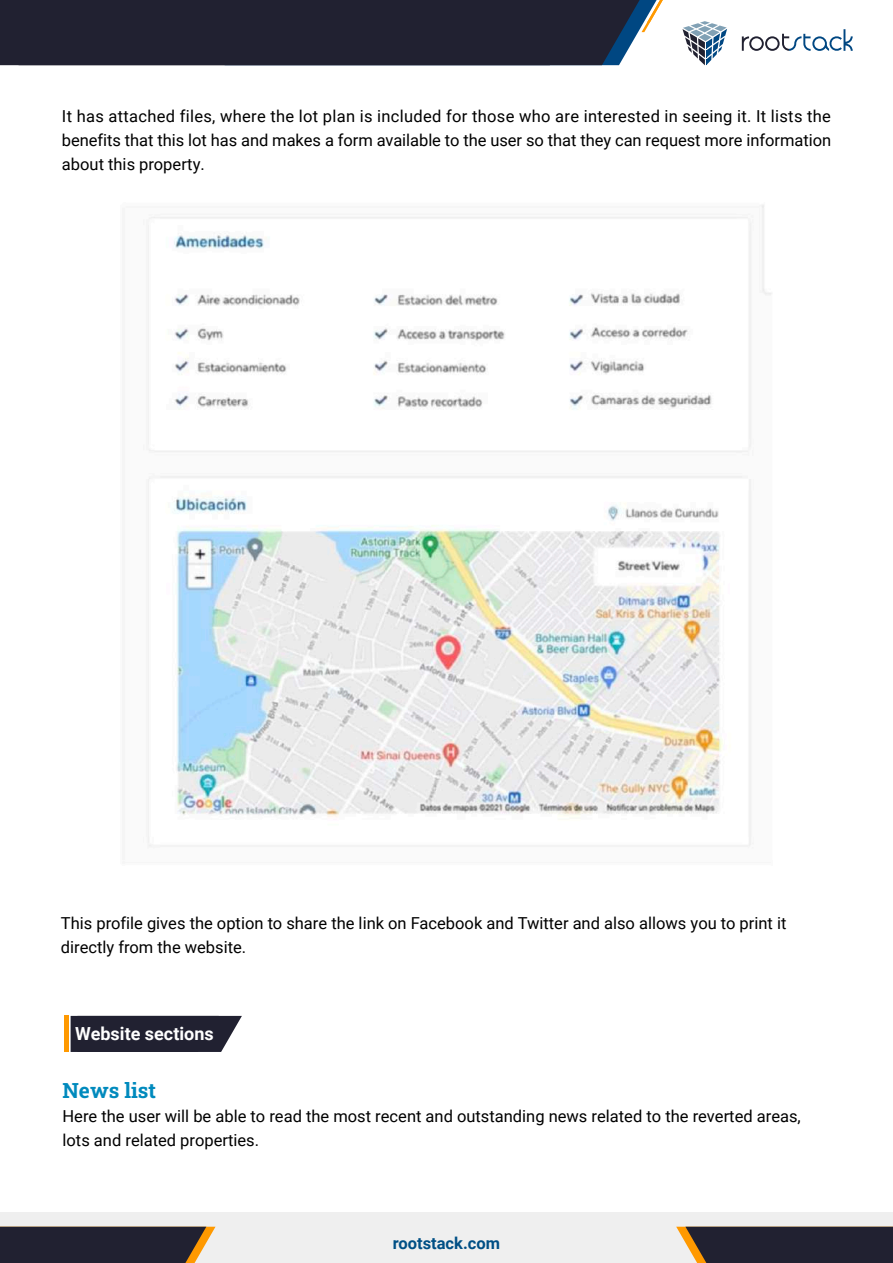
<style>
.page{position:relative;width:893px;height:1263px;background:#fff}
.page>*{position:absolute;margin:0;border:0;box-sizing:border-box;transform-origin:0 0}
.t1{font:21px "Roboto Slab";color:#008abd}
.t2{font:700 18px "Roboto";color:#fff}
.t3{font:16.5px/24px "Roboto";color:#000}
.t4{font:700 16.5px "Roboto";color:#004f85}
</style>
<div class="page">
<div style="left:0;top:1212px;width:893px;height:51px;background:#efefef"></div>
<svg style="left:0;top:1226px;width:216px;height:37px"></svg>
<svg style="left:676px;top:1226px;width:217px;height:37px"></svg>
<svg style="left:682px;top:21px;width:45px;height:44px"></svg>
<svg style="left:742px;top:29px;width:111px;height:22px"></svg>
<div style="left:0;top:0;width:663px;height:65px;background:#212131"></div>
<img style="left:148px;top:205px;width:624px;height:642px">
<div style="left:71px;top:1016px;width:171px;height:36px;background:#212131"></div>
<div style="left:64px;top:1016px;width:5px;height:36px;background:#f90"></div>
<p class="t3" style="left:62px;top:104px;width:771px;text-align:justify">It has attached files, where the lot plan is included for those who are interested in seeing it. It lists the benefits that this lot has and makes a form available to the user so that they can request more information about this property.</p>
<p class="t3" style="left:61px;top:911px;width:727px">This profile gives the option to share the link on Facebook and Twitter and also allows you to print it directly from the website.</p>
<p class="t2" style="left:75px;top:1021px;width:140px">Website sections</p>
<p class="t1" style="left:63px;top:1076px;width:95px">News list</p>
<p class="t3" style="left:63px;top:1103px;width:740px">Here the user will be able to read the most recent and outstanding news related to the reverted areas, lots and related properties.</p>
<p class="t4" style="left:393px;top:1231px;width:109px">rootstack.com</p>
</div>
